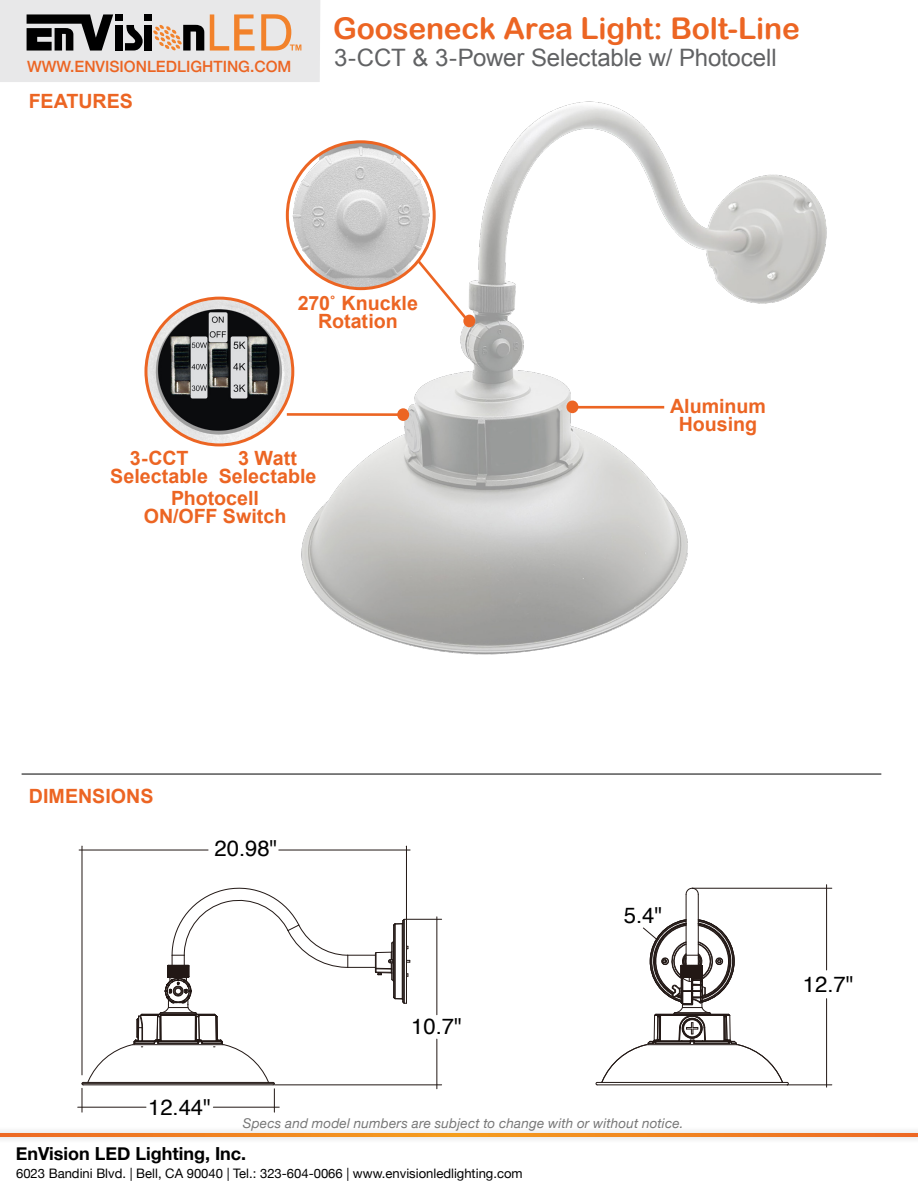
<style>
.page{position:relative;width:918px;height:1188px;background:#fff}
.page>*{position:absolute;margin:0;border:0;box-sizing:border-box;transform-origin:0 0}
.t1{font:30px "Arial Rounded MT Bold";letter-spacing:-.005em;color:#ec6523}
.t2{font:24px "Arial";letter-spacing:-.005em;color:#616264}
.t3{font:22.05px "Helvetica";color:#000}
.t4{font:700 19.65px/18px "Arial";color:#ec6523;text-align:center}
.t5{font:700 18px "Helvetica Neue";color:#000}
.t6{font:500 15.6px "Helvetica Neue";color:#ec6523}
.t7{font:italic 13.5px "Helvetica Neue";letter-spacing:.01em;color:#777}
.t8{font:13.05px "Helvetica Neue";color:#000}
</style>
<div class="page">
<svg style="left:0;top:0;width:320px;height:82px"></svg>
<div style="left:0;top:1126px;width:918px;height:18px;background:#000;opacity:.28"></div>
<svg style="left:0;top:1134px;width:918px;height:3px"></svg>
<hr style="left:22px;top:774px;width:859px;height:1px;background:#000">
<img style="left:271px;top:101px;width:556px;height:554px">
<div style="left:463px;top:315px;width:12px;height:12px;background:#ec6524;border-radius:50%"></div>
<div style="left:397px;top:408px;width:12px;height:13px;background:#ec6524;border-radius:50%"></div>
<div style="left:566px;top:401px;width:12px;height:12px;background:#ec6524;border-radius:50%"></div>
<svg style="left:415px;top:258px;width:57px;height:67px"></svg>
<hr style="left:287px;top:413px;width:116px;height:3px;background:#ec6523">
<hr style="left:569px;top:406px;width:95px;height:3px;background:#ec6523">
<img style="left:287px;top:142px;width:147px;height:147px;border-radius:73px">
<div style="left:286px;top:140px;width:150px;height:150px;border:3px solid #ec6523;border-radius:50%"></div>
<img style="left:146px;top:298px;width:147px;height:147px;border-radius:73px">
<div style="left:144px;top:297px;width:150px;height:149px;border:3px solid #ec6523;border-radius:50%"></div>
<hr style="left:78px;top:1107px;width:68px;height:1px;background:#221815">
<svg style="left:82px;top:887px;width:328px;height:225px"></svg>
<hr style="left:82px;top:846px;width:1px;height:229px;background:#221815">
<hr style="left:406px;top:846px;width:1px;height:73px;background:#221815">
<hr style="left:79px;top:850px;width:129px;height:1px;background:#221815">
<hr style="left:279px;top:850px;width:131px;height:1px;background:#221815">
<hr style="left:407px;top:919px;width:35px;height:1px;background:#221815">
<hr style="left:274px;top:1084px;width:168px;height:1px;background:#221815">
<hr style="left:436px;top:917px;width:1px;height:98px;background:#221815">
<hr style="left:436px;top:1039px;width:1px;height:50px;background:#221815">
<hr style="left:787px;top:1084px;width:45px;height:1px;background:#221815">
<hr style="left:692px;top:888px;width:140px;height:1px;background:#221815">
<hr style="left:826px;top:885px;width:1px;height:85px;background:#221815">
<hr style="left:826px;top:999px;width:1px;height:88px;background:#221815">
<svg style="left:596px;top:887px;width:193px;height:257px"></svg>
<p class="t6" style="left:27px;top:54px;width:266px">WWW.ENVISIONLEDLIGHTING.COM</p>
<p class="t4" style="left:29px;top:93px;width:106px">FEATURES</p>
<h1 class="t1" style="left:333px;top:11px;width:468px">Gooseneck Area Light: Bolt-Line</h1>
<p class="t2" style="left:334px;top:41px;width:444px">3-CCT &amp; 3-Power Selectable w/ Photocell</p>
<p class="t4" style="left:298px;top:294px;width:122px">270˚ Knuckle<br>Rotation</p>
<p class="t4" style="left:670px;top:398px;width:97px">Aluminum<br>Housing</p>
<p class="t4" style="left:219px;top:449px;width:99px">3 Watt<br>Selectable</p>
<p class="t4" style="left:110px;top:450px;width:99px">3-CCT<br>Selectable</p>
<p class="t4" style="left:144px;top:490px;width:144px">Photocell<br>ON/OFF Switch</p>
<p class="t4" style="left:29px;top:788px;width:126px">DIMENSIONS</p>
<p class="t3" style="left:214px;top:831px;width:65px">20.98"</p>
<p class="t3" style="left:148px;top:1090px;width:65px">12.44"</p>
<p class="t3" style="left:411px;top:1010px;width:52px">10.7"</p>
<p class="t3" style="left:624px;top:898px;width:40px">5.4"</p>
<p class="t7" style="left:243px;top:1114px;width:442px">Specs and model numbers are subject to change with or without notice.</p>
<p class="t8" style="left:16px;top:1164px;width:508px">6023 Bandini Blvd. | Bell, CA 90040 | Tel.: 323-604-0066 | www.envisionledlighting.com</p>
<p class="t5" style="left:16px;top:1140px;width:232px">EnVision LED Lighting, Inc.</p>
<p class="t3" style="left:803px;top:968px;width:52px">12.7"</p>
</div>
